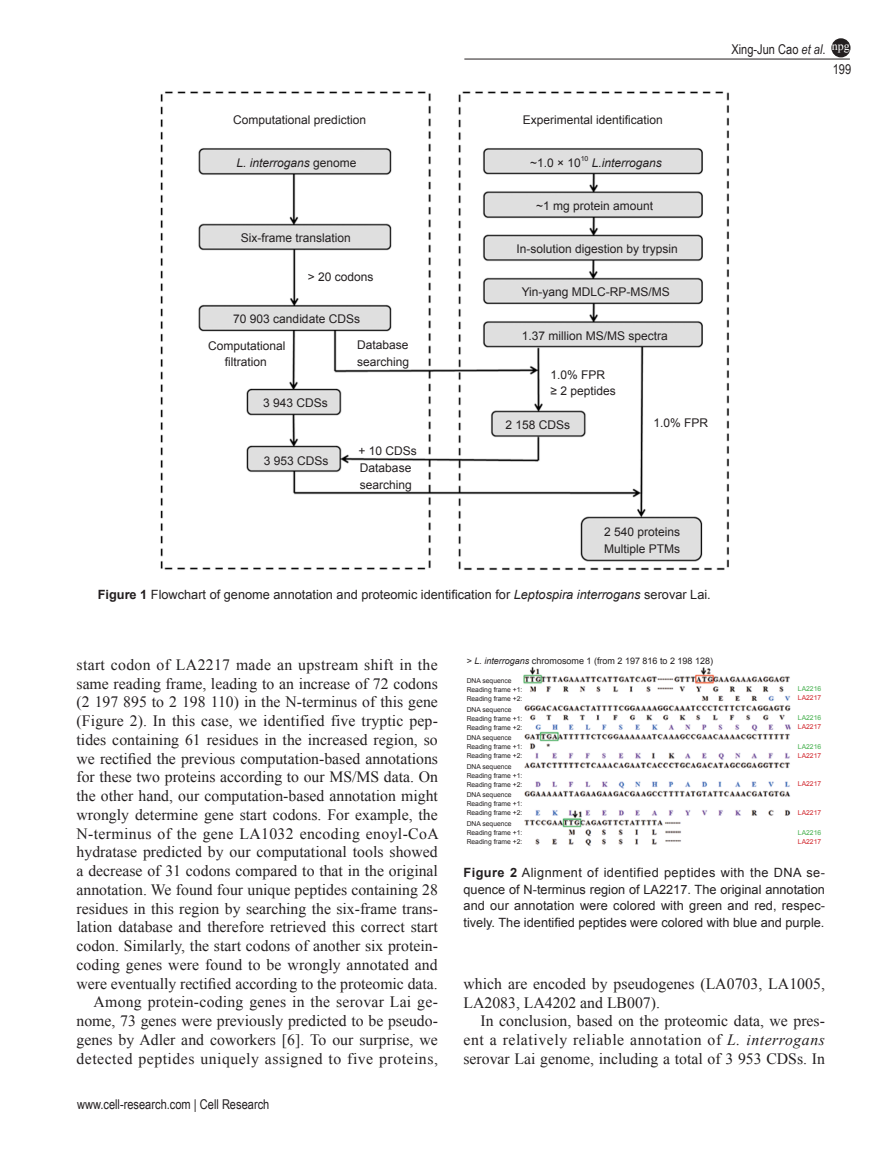
<style>
.page{position:relative;width:893px;height:1170px;background:#fff}
.page>*{position:absolute;margin:0;border:0;box-sizing:border-box;transform-origin:0 0}
.t1{font:15.75px/18.8px "Times New Roman PSMT2";color:#231f20;text-align:justify}
.t2{font:15.75px/18.8px "Times New Roman";color:#231f20}
.t3{font:15.75px "Times New Roman PSMT2";letter-spacing:.03em;color:#231f20}
.t4{font:13.5px "Arial Narrow 2";color:#231f20}
.t5{font:12.75px/16.5px "Arial MT2";letter-spacing:.01em;color:#231f20;text-align:justify}
.t6{font:12.75px "Arial";color:#231f20}
.t7{font:12px/16.5px "Arial MT2";color:#231f20}
.t8{font:12px "Arial";color:#231f20}
.t9{font:italic 12px "Arial";color:#231f20}
.t10{font:12px "Times New Roman PSMT2";color:#fff}
.t11{font:9px "Arial MT2";color:#231f20}
.t12{font:7.05px "Arial MT2";color:#231f20}
.t13{font:6.75px/9px "Arial MT2";color:#231f20}
.t14{font:6.75px "Arial MT2";color:#d1232a}
.t15{font:6.75px "Arial MT2";color:#40ae49}
.s1{font-family:"Arial Narrow";font-style:italic}
.s2{font-family:"Arial MT2";font-style:normal}
.s3{font-family:"Arial"}
.s4{font-family:"Arial Bold MT2"}
.s5{font-style:italic}
.s6{font-family:"Arial MT2"}
.s7{font-family:"Arial";font-style:italic}
.s8{font-family:"Times New Roman PS Italic MT2"}
</style>
<div class="page">
<hr style="left:464px;top:59px;width:386px;height:1px;background:#231f20">
<div style="left:832px;top:39px;width:18px;height:18px;background:#231f20;border-radius:50%"></div>
<div style="left:831px;top:38px;width:19px;height:19px;border:2px solid #231f20;border-radius:50%"></div>
<img style="left:160px;top:91px;width:569px;height:479px">
<img style="left:523px;top:666px;width:268px;height:180px">
<p class="t4" style="left:731px;top:40px;width:96px">Xing-Jun Cao <span class="s1">et al</span>.</p>
<p class="t10" style="left:832px;top:38px;width:19px">npg</p>
<p class="t8" style="left:233px;top:112px;width:134px">Computational prediction</p>
<p class="t8" style="left:523px;top:112px;width:142px">Experimental identification</p>
<p class="t9" style="left:237px;top:155px;width:122px">L. interrogans <span class="s2">genome</span></p>
<p class="t7" style="left:530px;top:155px;width:52px">~1.0 × 10</p>
<p class="t12" style="left:581px;top:154px;width:9px">10</p>
<p class="t9" style="left:592px;top:155px;width:72px">L.interrogans</p>
<p class="t7" style="left:241px;top:229px;width:112px">Six-frame translation</p>
<p class="t7" style="left:308px;top:268px;width:67px">&gt; 20 codons</p>
<p class="t7" style="left:233px;top:310px;width:128px">70 903 candidate CDSs</p>
<p class="t7" style="left:208px;top:337px;width:79px">Computational</p>
<p class="t8" style="left:225px;top:354px;width:44px">filtration</p>
<p class="t7" style="left:263px;top:395px;width:66px">3 943 CDSs</p>
<p class="t7" style="left:264px;top:452px;width:66px">3 953 CDSs</p>
<p class="t8" style="left:357px;top:337px;width:53px">Database</p>
<p class="t7" style="left:357px;top:353px;width:54px">searching</p>
<p class="t7" style="left:359px;top:442px;width:60px">+ 10 CDSs</p>
<p class="t8" style="left:360px;top:460px;width:53px">Database</p>
<p class="t7" style="left:360px;top:476px;width:54px">searching</p>
<p class="t7" style="left:536px;top:198px;width:119px">~1 mg protein amount</p>
<p class="t8" style="left:516px;top:241px;width:163px">In-solution digestion by trypsin</p>
<p class="t7" style="left:522px;top:283px;width:150px">Yin-yang MDLC-RP-MS/MS</p>
<p class="t7" style="left:522px;top:327px;width:148px">1.37 million MS/MS spectra</p>
<p class="t7" style="left:550px;top:366px;width:67px">1.0% FPR<br><span class="s3">≥</span> 2 peptides</p>
<p class="t7" style="left:505px;top:416px;width:66px">2 158 CDSs</p>
<p class="t7" style="left:653px;top:415px;width:56px">1.0% FPR</p>
<p class="t7" style="left:604px;top:524px;width:78px">2 540 proteins<br>Multiple PTMs</p>
<p class="t6" style="left:98px;top:586px;width:615px"><span class="s4">Figure 1</span> Flowchart of genome annotation and proteomic identification for <span class="s5">Leptospira interrogans</span> <span class="s6">serovar Lai.</span></p>
<p class="t4" style="left:833px;top:59px;width:20px">199</p>
<p class="t1" style="left:77px;top:655px;width:363px">start codon of LA2217 made an upstream shift in the same reading frame, leading to an increase of 72 codons (2 197 895 to 2 198 110) in the N-terminus of this gene (Figure 2). In this case, we identified five tryptic pep&shy;tides containing 61 residues in the increased region, so</p>
<p class="t2" style="left:77px;top:748px;width:363px">we rectified the previous computation-based annotations for these two proteins according to our MS/MS data. On</p>
<p class="t1" style="left:77px;top:786px;width:364px">the other hand, our computation-based annotation might wrongly determine gene start codons. For example, the N-terminus of the gene LA1032 encoding enoyl-CoA hydratase predicted by our computational tools showed a decrease of 31 codons compared to that in the original annotation. We found four unique peptides containing 28 residues in this region by searching the six-frame trans&shy;lation database and therefore retrieved this correct start codon. Similarly, the start codons of another six protein&shy;coding genes were found to be wrongly annotated and</p>
<p class="t2" style="left:77px;top:973px;width:363px">were eventually rectified according to the proteomic data.</p>
<p class="t1" style="left:77px;top:992px;width:363px;text-align:right">Among protein-coding genes in the serovar Lai ge&shy;nome, 73 genes were previously predicted to be pseudo-</p>
<p class="t2" style="left:77px;top:1029px;width:363px">genes by Adler and coworkers [6]. To our surprise, we</p>
<p class="t3" style="left:77px;top:1047px;width:363px">detected peptides uniquely assigned to five proteins,</p>
<p class="t4" style="left:77px;top:1094px;width:194px">www.cell-research.com | Cell Research</p>
<p class="t11" style="left:467px;top:655px;width:248px">&gt; <span class="s7">L. interrogans</span> chromosome 1 (from 2 197 816 to 2 198 128)</p>
<p class="t13" style="left:467px;top:676px;width:57px">DNA sequence<br>Reading frame +1:<br>Reading frame +2:</p>
<p class="t13" style="left:467px;top:704px;width:57px">DNA sequence<br>Reading frame +1:<br>Reading frame +2:</p>
<p class="t13" style="left:467px;top:733px;width:57px">DNA sequence<br>Reading frame +1:<br>Reading frame +2:</p>
<p class="t13" style="left:467px;top:761px;width:57px">DNA sequence<br>Reading frame +1:<br>Reading frame +2:</p>
<p class="t13" style="left:467px;top:790px;width:57px">DNA sequence<br>Reading frame +1:<br>Reading frame +2:</p>
<p class="t13" style="left:467px;top:818px;width:57px">DNA sequence<br>Reading frame +1:<br>Reading frame +2:</p>
<p class="t15" style="left:798px;top:684px;width:25px">LA2216</p>
<p class="t14" style="left:798px;top:693px;width:25px">LA2217</p>
<p class="t15" style="left:798px;top:713px;width:25px">LA2216</p>
<p class="t14" style="left:798px;top:722px;width:25px">LA2217</p>
<p class="t15" style="left:798px;top:742px;width:25px">LA2216</p>
<p class="t14" style="left:798px;top:751px;width:25px">LA2217</p>
<p class="t14" style="left:798px;top:779px;width:25px">LA2217</p>
<p class="t14" style="left:798px;top:808px;width:25px">LA2217</p>
<p class="t15" style="left:798px;top:827px;width:25px">LA2216</p>
<p class="t14" style="left:798px;top:836px;width:25px">LA2217</p>
<p class="t5" style="left:463px;top:864px;width:363px"><span class="s4">Figure 2</span> Alignment of identified peptides with the DNA se&shy;quence of N-terminus region of LA2217. The original annotation and our annotation were colored with green and red, respec-</p>
<p class="t6" style="left:463px;top:913px;width:362px">tively. The identified peptides were colored with blue and purple.</p>
<p class="t1" style="left:463px;top:973px;width:363px">which are encoded by pseudogenes (LA0703, LA1005,<br>LA2083, LA4202 and LB007).</p>
<p class="t1" style="left:463px;top:1011px;width:363px;text-indent:17px">In conclusion, based on the proteomic data, we pres&shy;ent a relatively reliable annotation of <span class="s8">L. interrogans </span>serovar Lai genome, including a total of 3 953 CDSs. In</p>
</div>
